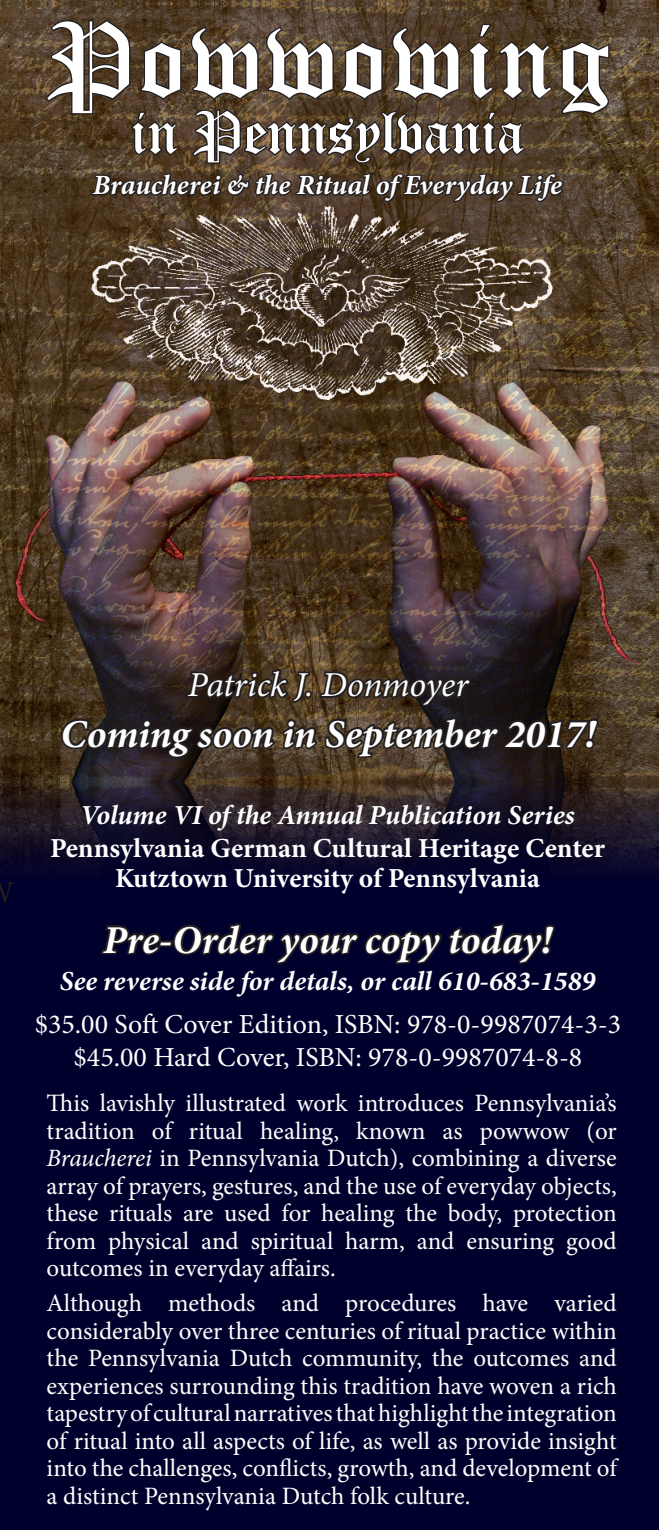
<style>
.page{position:relative;width:659px;height:1530px;background:#fff}
.page>*{position:absolute;margin:0;border:0;box-sizing:border-box;transform-origin:0 0}
.t1{font:106.25px "Old English Text";letter-spacing:.02em;color:#fff}
.t2{font:59.75px "Old English Text";letter-spacing:-.01em;color:#fff}
.t3{font:italic 700 39.5px "Minion Pro";color:#fff}
.t4{font:italic 35px "Minion Pro";letter-spacing:-.01em;color:#fff}
.t5{font:30px "Minion Pro";color:#231f20}
.t6{font:italic 700 28px "Minion Pro";letter-spacing:-.005em;color:#fff}
.t7{font:27.5px/33px "Minion Pro";color:#fff;text-align:center}
.t8{font:italic 700 27.5px "Minion Pro";color:#fff}
.t9{font:700 27.5px/30px "Minion Pro";color:#fff;text-align:center}
.t10{font:25px/27.5px "Minion Pro";letter-spacing:-.005em;color:#fff;text-align:justify}
.s1{font-style:italic}
</style>
<div class="page">
<img style="left:0;top:0;width:657px;height:768px">
<svg style="left:44px;top:18px;width:567px;height:186px;background:#4c3b2a"></svg>
<svg style="left:0;top:768px;width:659px;height:112px;background:#221923"></svg>
<div style="left:0;top:880px;width:659px;height:650px;background:#00002c"></div>
<svg style="left:59px;top:519px;width:540px;height:446px"></svg>
<img style="left:657px;top:4px;width:2px;height:778px">
<p class="t1" style="left:45px;top:-8px;width:567px">Powwowing</p>
<p class="t2" style="left:131px;top:94px;width:395px">in Pennsylvania</p>
<p class="t6" style="left:93px;top:165px;width:471px">Braucherei &amp; the Ritual of Everyday Life</p>
<p class="t5" style="left:-14px;top:873px;width:31px">W</p>
<p class="t4" style="left:188px;top:661px;width:282px">Patrick J. Donmoyer</p>
<p class="t3" style="left:60px;top:706px;width:537px">Coming soon in September 2017!</p>
<p class="t8" style="left:80px;top:796px;width:496px">Volume VI of the Annual Publication Series</p>
<p class="t9" style="left:50px;top:832px;width:556px">Pennsylvania German Cultural Heritage Center<br>Kutztown University of Pennsylvania</p>
<p class="t3" style="left:103px;top:912px;width:450px">Pre-Order your copy today!</p>
<p class="t8" style="left:60px;top:962px;width:537px">See reverse side for detals, or call 610-683-1589</p>
<p class="t7" style="left:35px;top:1007px;width:588px">$35.00 Soft Cover Edition, ISBN: 978-0-9987074-3-3 $45.00 Hard Cover, ISBN: 978-0-9987074-8-8</p>
<p class="t10" style="left:47px;top:1090px;width:572px">This lavishly illustrated work introduces Pennsylvania’s tradition of ritual healing, known as powwow (or <span class="s1">Braucherei</span> in Pennsylvania Dutch), combining a diverse array of prayers, gestures, and the use of everyday objects, these rituals are used for healing the body, protection from physical and spiritual harm, and ensuring good outcomes in everyday affairs.</p>
<p class="t10" style="left:47px;top:1290px;width:572px">Although methods and procedures have varied considerably over three centuries of ritual practice within the Pennsylvania Dutch community, the outcomes and experiences surrounding this tradition have woven a rich tapestry of cultural narratives that highlight the integration of ritual into all aspects of life, as well as provide insight into the challenges, conflicts, growth, and development of a distinct Pennsylvania Dutch folk culture.</p>
</div>
